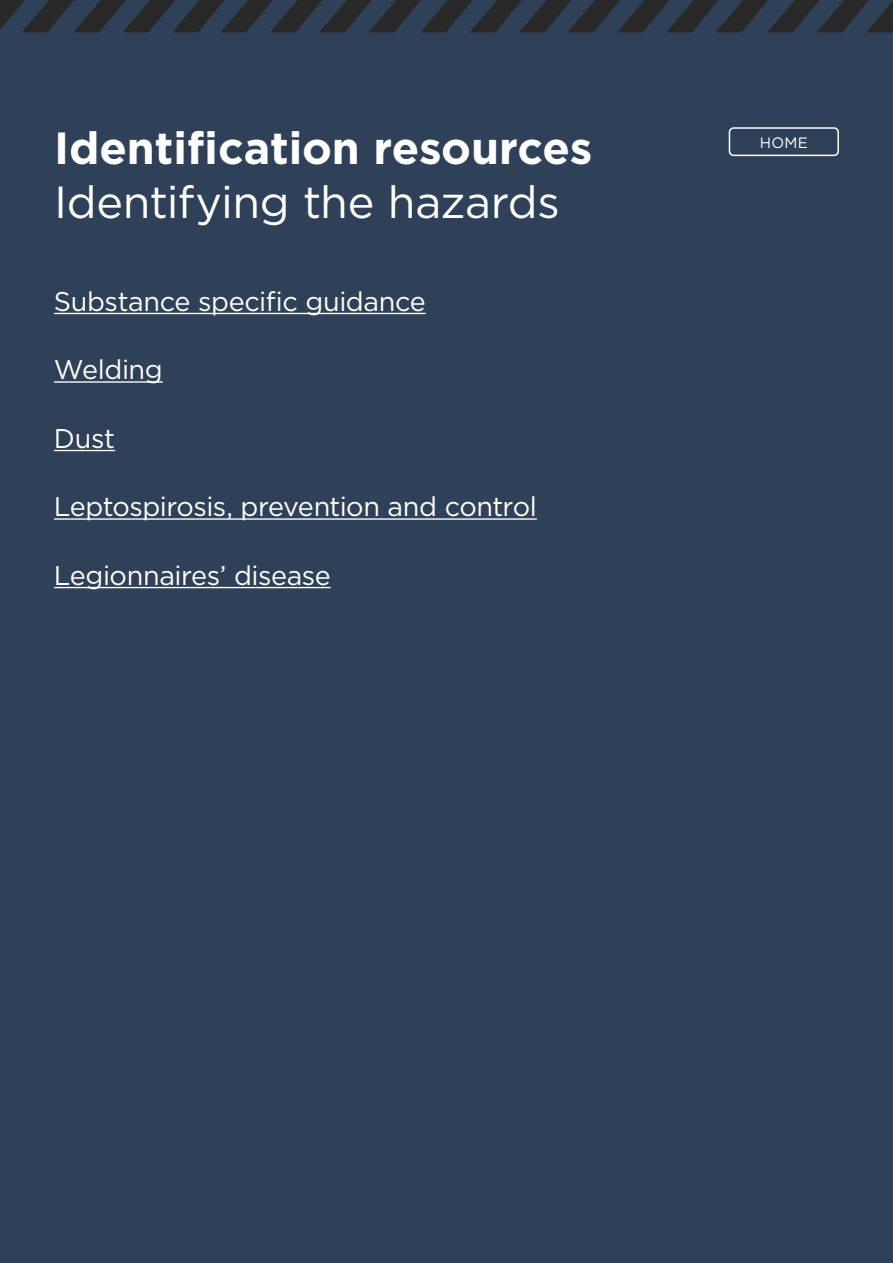
<style>
.page{position:relative;width:893px;height:1263px;background:#2f4059}
.page>*{position:absolute;margin:0;border:0;box-sizing:border-box;transform-origin:0 0}
.t1{font:700 45px "Gotham";letter-spacing:-.005em;color:#fff}
.t2{font:45px "Gotham";letter-spacing:-.01em;color:#fff}
.t3{font:27px "Gotham";letter-spacing:-.015em;color:#fff}
.t4{font:15px "Gotham";color:#fff}
</style>
<div class="page">
<svg style="left:0;top:0;width:893px;height:32px"></svg>
<div style="left:729px;top:127px;width:110px;height:29px;border:2px solid #fff;border-radius:4px"></div>
<hr style="left:54px;top:313px;width:372px;height:1px;background:#fff">
<hr style="left:54px;top:381px;width:109px;height:2px;background:#fff">
<hr style="left:54px;top:450px;width:61px;height:1px;background:#fff">
<hr style="left:54px;top:518px;width:483px;height:2px;background:#fff">
<hr style="left:54px;top:587px;width:277px;height:1px;background:#fff">
<h1 class="t1" style="left:54px;top:118px;width:540px">Identification resources</h1>
<h1 class="t2" style="left:54px;top:173px;width:507px">Identifying the hazards</h1>
<p class="t3" style="left:54px;top:284px;width:373px">Substance specific guidance</p>
<p class="t3" style="left:54px;top:352px;width:110px">Welding</p>
<p class="t3" style="left:54px;top:421px;width:63px">Dust</p>
<p class="t3" style="left:54px;top:489px;width:484px">Leptospirosis, prevention and control</p>
<p class="t3" style="left:54px;top:558px;width:278px">Legionnaires’ disease</p>
<p class="t4" style="left:760px;top:133px;width:50px">HOME</p>
</div>
